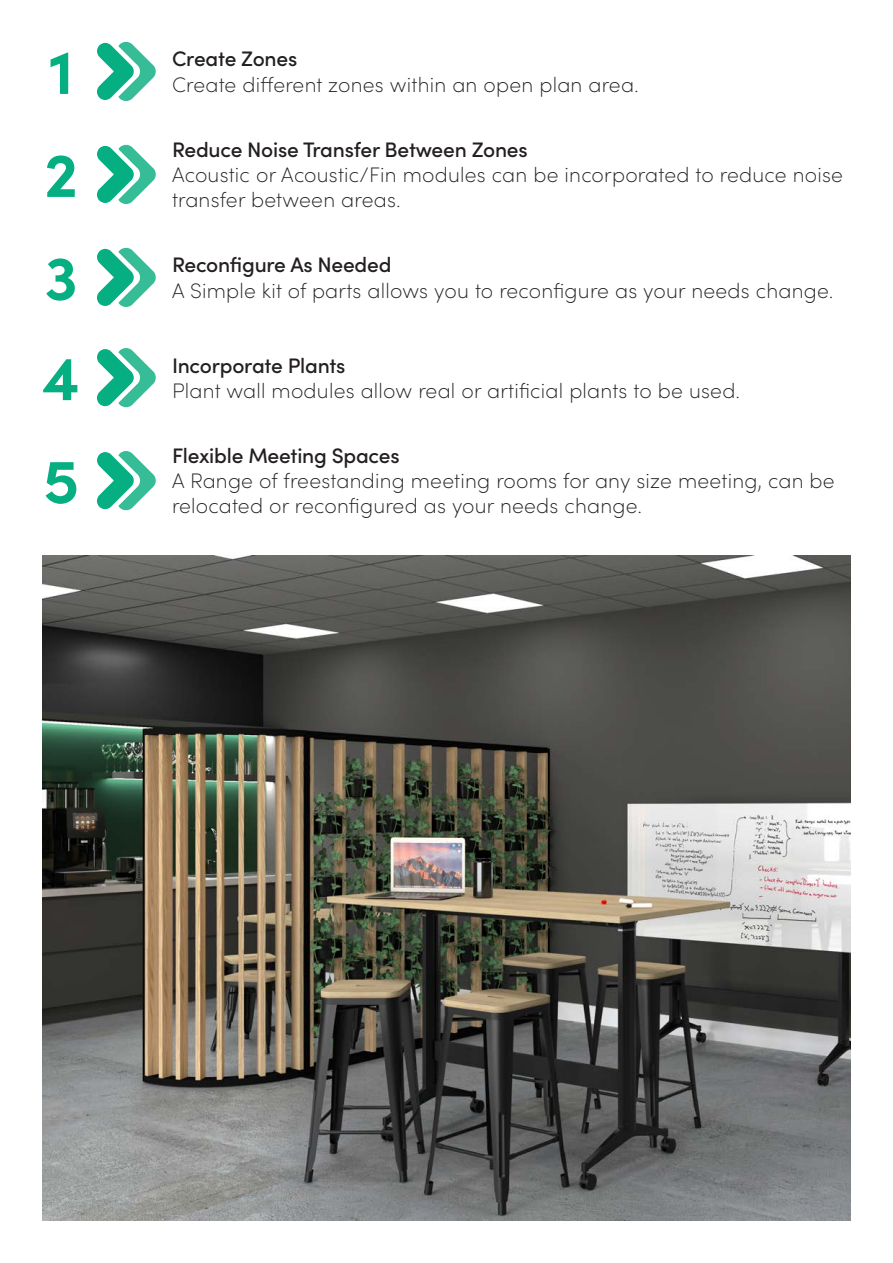
<style>
.page{position:relative;width:893px;height:1263px;background:#fff}
.page>*{position:absolute;margin:0;border:0;box-sizing:border-box;transform-origin:0 0}
.Paragraph_Style_1{font:700 62.4px "Sofia Pro";color:#05af81}
.t1{font:200 21px "Sofia Pro";letter-spacing:.01em;color:#231f20}
.t2{font:500 21px "Sofia Pro";letter-spacing:-.01em;color:#231f20}
</style>
<div class="page">
<svg style="left:97px;top:41px;width:59px;height:60px"></svg>
<svg style="left:97px;top:144px;width:59px;height:60px"></svg>
<svg style="left:97px;top:247px;width:59px;height:60px"></svg>
<svg style="left:97px;top:348px;width:59px;height:60px"></svg>
<svg style="left:97px;top:451px;width:59px;height:60px"></svg>
<img style="left:43px;top:555px;width:807px;height:665px">
<p class="Paragraph_Style_1" style="left:49px;top:24px;width:26px">1</p>
<p class="Paragraph_Style_1" style="left:44px;top:127px;width:35px">2</p>
<p class="Paragraph_Style_1" style="left:45px;top:230px;width:34px">3</p>
<p class="Paragraph_Style_1" style="left:43px;top:330px;width:39px">4</p>
<p class="Paragraph_Style_1" style="left:43px;top:433px;width:37px">5</p>
<p class="t2" style="left:172px;top:44px;width:127px">Create Zones</p>
<p class="t1" style="left:172px;top:69px;width:468px">Create different zones within an open plan area.</p>
<p class="t2" style="left:172px;top:134px;width:357px">Reduce Noise Transfer Between Zones</p>
<p class="t1" style="left:172px;top:160px;width:672px">Acoustic or Acoustic/Fin modules can be incorporated to reduce noise</p>
<p class="t1" style="left:172px;top:185px;width:230px">transfer between areas.</p>
<p class="t2" style="left:172px;top:249px;width:221px">Reconfigure As Needed</p>
<p class="t1" style="left:172px;top:275px;width:663px">A Simple kit of parts allows you to reconfigure as your needs change.</p>
<p class="t2" style="left:172px;top:350px;width:175px">Incorporate Plants</p>
<p class="t1" style="left:172px;top:375px;width:570px">Plant wall modules allow real or artificial plants to be used.</p>
<p class="t2" style="left:172px;top:440px;width:229px">Flexible Meeting Spaces</p>
<p class="t1" style="left:172px;top:466px;width:664px">A Range of freestanding meeting rooms for any size meeting, can be</p>
<p class="t1" style="left:172px;top:491px;width:472px">relocated or reconfigured as your needs change.</p>
</div>
